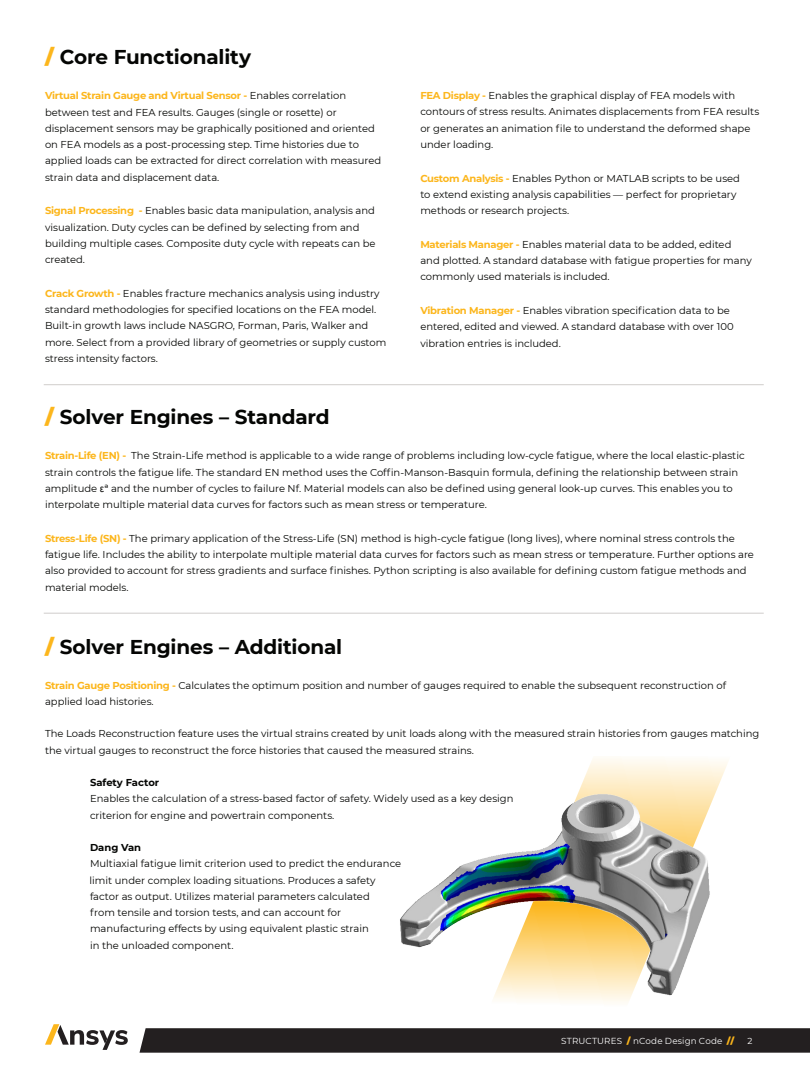
<style>
.page{position:relative;width:810px;height:1080px;background:#fff}
.page>*{position:absolute;margin:0;border:0;box-sizing:border-box;transform-origin:0 0}
.t1{font:700 20px "Montserrat";letter-spacing:-.01em;color:#040503}
.t2{font:10px/16.2px "Montserrat";color:#040503}
.t3{font:700 10px "Montserrat";color:#040503}
.t4{font:8.75px "Montserrat";letter-spacing:.015em;color:#fff}
.s1{font-weight:900;color:#fcb61c}
.s2{font-weight:700;color:#fcb61c}
.s3{font-family:"Arial"}
.s4{font-weight:500}
</style>
<div class="page">
<svg style="left:140px;top:1028px;width:670px;height:25px;background:#282425"></svg>
<svg style="left:45px;top:1024px;width:83px;height:26px"></svg>
<svg style="left:586px;top:758px;width:142px;height:33px;fill:#fef8ea"></svg>
<hr style="left:44px;top:384px;width:720px;height:1px;background:#d9d7d5">
<hr style="left:44px;top:613px;width:720px;height:1px;background:#d9d7d5">
<img style="left:400px;top:774px;width:316px;height:228px">
<p class="t1" style="left:45px;top:43px;width:208px"><span class="s1">/</span> Core Functionality</p>
<p class="t2" style="left:45px;top:87px;width:338px"><span class="s2">Virtual Strain Gauge and Virtual Sensor -</span> Enables correlation between test and FEA results. Gauges (single or rosette) or displacement sensors may be graphically positioned and oriented on FEA models as a post-processing step. Time histories due to applied loads can be extracted for direct correlation with measured strain data and displacement data.</p>
<p class="t2" style="left:45px;top:202px;width:332px"><span class="s2">Signal Processing -</span> Enables basic data manipulation, analysis and visualization. Duty cycles can be defined by selecting from and building multiple cases. Composite duty cycle with repeats can be created.</p>
<p class="t2" style="left:45px;top:285px;width:343px"><span class="s2">Crack Growth -</span> Enables fracture mechanics analysis using industry standard methodologies for specified locations on the FEA model.<br>Built-in growth laws include NASGRO, Forman, Paris, Walker and more. Select from a provided library of geometries or supply custom stress intensity factors.</p>
<p class="t2" style="left:420px;top:87px;width:340px"><span class="s2">FEA Display -</span> Enables the graphical display of FEA models with contours of stress results. Animates displacements from FEA results or generates an animation file to understand the deformed shape under loading.</p>
<p class="t2" style="left:420px;top:170px;width:321px"><span class="s2">Custom Analysis -</span> Enables Python or MATLAB scripts to be used to extend existing analysis capabilities — perfect for proprietary methods or research projects.</p>
<p class="t2" style="left:420px;top:236px;width:333px"><span class="s2">Materials Manager -</span> Enables material data to be added, edited and plotted. A standard database with fatigue properties for many commonly used materials is included.</p>
<p class="t2" style="left:420px;top:302px;width:315px"><span class="s2">Vibration Manager -</span> Enables vibration specification data to be entered, edited and viewed. A standard database with over 100 vibration entries is included.</p>
<p class="t1" style="left:45px;top:403px;width:286px"><span class="s1">/</span> Solver Engines – Standard</p>
<p class="t2" style="left:45px;top:447px;width:701px"><span class="s2">Strain-Life (EN) -</span> The Strain-Life method is applicable to a wide range of problems including low-cycle fatigue, where the local elastic-plastic strain controls the fatigue life. The standard EN method uses the Coffin-Manson-Basquin formula, defining the relationship between strain amplitude <span class="s3">ε</span><span class="s4">ª</span> and the number of cycles to failure Nf. Material models can also be defined using general look-up curves. This enables you to interpolate multiple material data curves for factors such as mean stress or temperature.</p>
<p class="t2" style="left:45px;top:530px;width:711px"><span class="s2">Stress-Life (SN) -</span> The primary application of the Stress-Life (SN) method is high-cycle fatigue (long lives), where nominal stress controls the fatigue life. Includes the ability to interpolate multiple material data curves for factors such as mean stress or temperature. Further options are also provided to account for stress gradients and surface finishes. Python scripting is also available for defining custom fatigue methods and material models.</p>
<p class="t1" style="left:45px;top:632px;width:299px"><span class="s1">/</span> Solver Engines – Additional</p>
<p class="t2" style="left:45px;top:676px;width:683px"><span class="s2">Strain Gauge Positioning -</span> Calculates the optimum position and number of gauges required to enable the subsequent reconstruction of applied load histories.</p>
<p class="t2" style="left:45px;top:725px;width:716px">The Loads Reconstruction feature uses the virtual strains created by unit loads along with the measured strain histories from gauges matching the virtual gauges to reconstruct the force histories that caused the measured strains.</p>
<p class="t3" style="left:90px;top:775px;width:71px">Safety Factor</p>
<p class="t2" style="left:90px;top:790px;width:425px">Enables the calculation of a stress-based factor of safety. Widely used as a key design criterion for engine and powertrain components.</p>
<p class="t3" style="left:90px;top:840px;width:53px">Dang Van</p>
<p class="t2" style="left:90px;top:855px;width:313px">Multiaxial fatigue limit criterion used to predict the endurance limit under complex loading situations. Produces a safety</p>
<p class="t2" style="left:90px;top:888px;width:281px">factor as output. Utilizes material parameters calculated from tensile and torsion tests, and can account for manufacturing effects by using equivalent plastic strain</p>
<p class="t2" style="left:90px;top:936px;width:145px">in the unloaded component.</p>
<p class="t4" style="left:561px;top:1035px;width:175px">STRUCTURES <span class="s1">/</span> nCode Design Code <span class="s1">//</span></p>
<p class="t4" style="left:747px;top:1035px;width:6px">2</p>
</div>
